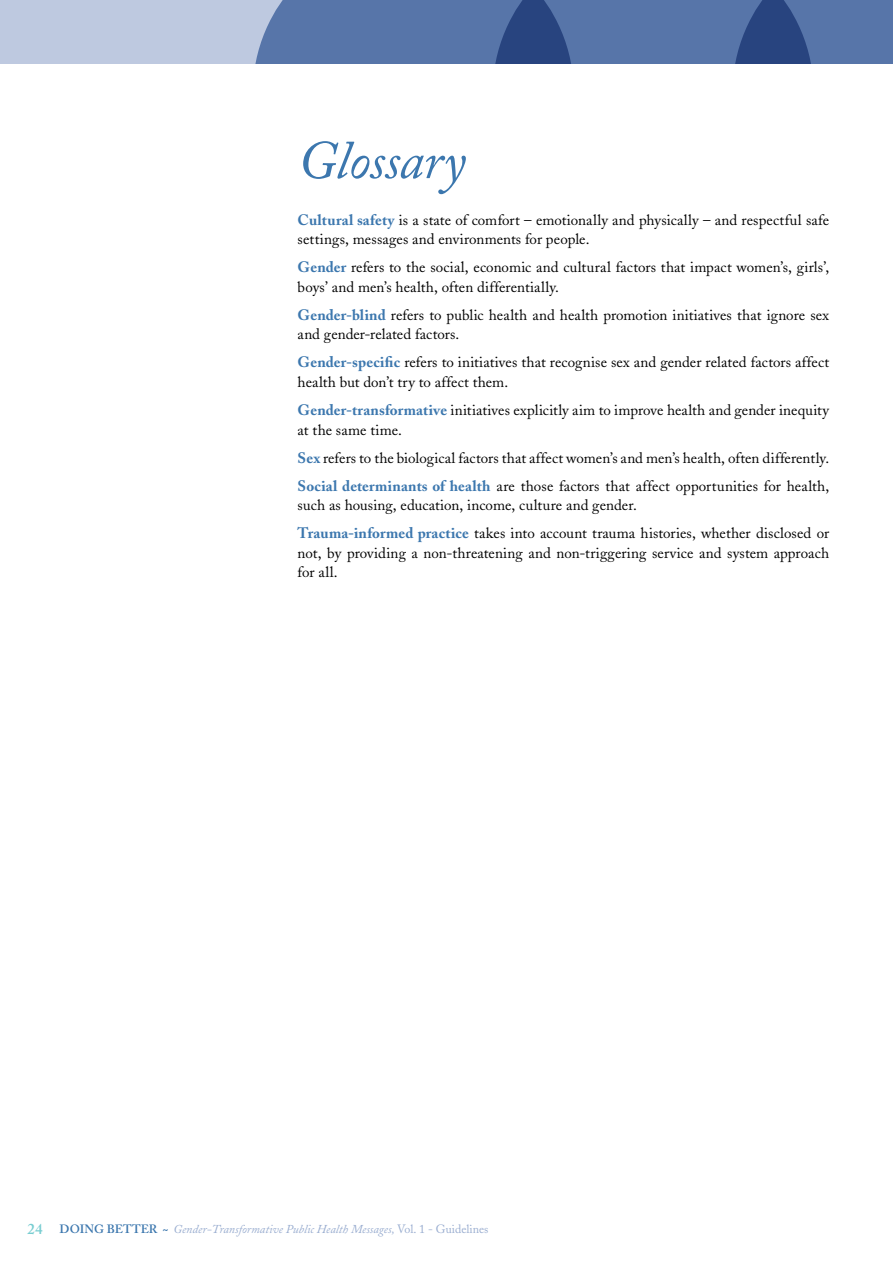
<style>
.page{position:relative;width:893px;height:1263px;background:#fff}
.page>*{position:absolute;margin:0;border:0;box-sizing:border-box;transform-origin:0 0}
.t1{font:italic 54px "Adobe Caslon";letter-spacing:-.015em;color:#3c77ae}
.t2{font:15px/19.5px "Adobe Caslon";letter-spacing:.005em;color:#000}
.t3{font:italic 12px "Adobe Caslon";color:#99add0}
.s1{font-weight:700;color:#3c77ae}
.s2{font-weight:600;font-style:normal;font-size:15px;color:#78cdd1}
.s3{font-weight:600;font-style:normal;color:#3c77ae}
.s4{font-style:normal}
</style>
<div class="page">
<div style="left:0;top:0;width:893px;height:64px;background:#bec9e0"></div>
<svg style="left:255px;top:0;width:638px;height:64px;background:#506ea2"></svg>
<p class="t1" style="left:298px;top:131px;width:169px">Glossary</p>
<p class="t2" style="left:298px;top:210px;width:533px"><span class="s1">Cultural safety</span> is a state of comfort – emotionally and physically – and respectful safe settings, messages and environments for people.</p>
<p class="t2" style="left:298px;top:258px;width:533px"><span class="s1">Gender</span> refers to the social, economic and cultural factors that impact women’s, girls’, boys’ and men’s health, often differentially.</p>
<p class="t2" style="left:298px;top:305px;width:533px"><span class="s1">Gender-blind</span> refers to public health and health promotion initiatives that ignore sex and gender-related factors.</p>
<p class="t2" style="left:298px;top:353px;width:533px"><span class="s1">Gender-specific</span> refers to initiatives that recognise sex and gender related factors affect health but don’t try to affect them.</p>
<p class="t2" style="left:298px;top:400px;width:533px"><span class="s1">Gender-transformative</span> initiatives explicitly aim to improve health and gender inequity at the same time.</p>
<p class="t2" style="left:298px;top:448px;width:533px"><span class="s1">Sex</span> refers to the biological factors that affect women’s and men’s health, often differently.</p>
<p class="t2" style="left:298px;top:476px;width:533px"><span class="s1">Social determinants of health</span> are those factors that affect opportunities for health, such as housing, education, income, culture and gender.</p>
<p class="t2" style="left:298px;top:523px;width:533px;text-align:justify"><span class="s1">Trauma-informed practice</span> takes into account trauma histories, whether disclosed or not, by providing a non-threatening and non-triggering service and system approach for all.</p>
<p class="t3" style="left:28px;top:1222px;width:463px"><span class="s2">24</span> <span class="s3">DOING BETTER ~</span> Gender-Transformative Public Health Messages, <span class="s4">Vol. 1 - Guidelines</span></p>
</div>
